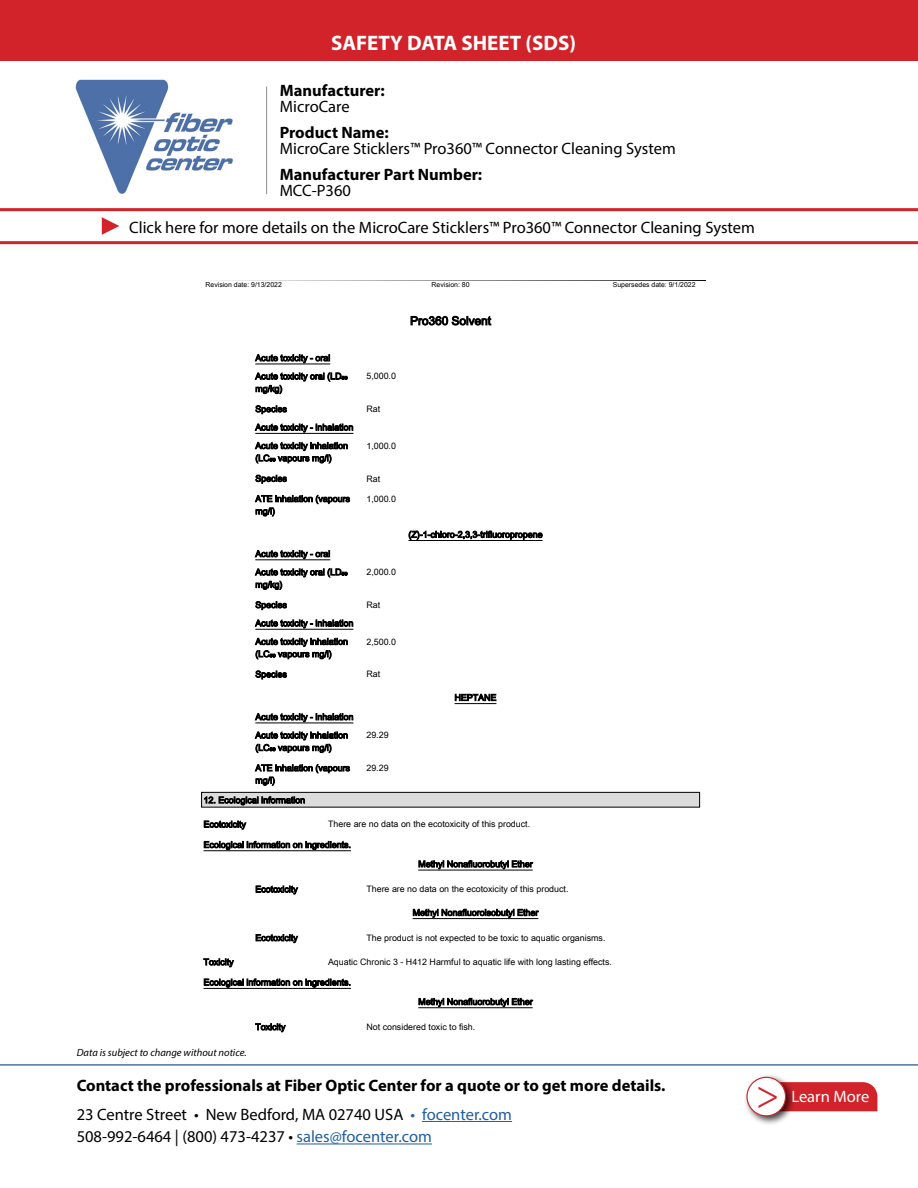
<style>
.page{position:relative;width:918px;height:1188px;background:#fff}
.page>*{position:absolute;margin:0;border:0;box-sizing:border-box;transform-origin:0 0}
.t1{font:42px "Minion Pro";color:#d2232a}
.t2{font:700 21px "Myriad Pro";color:#fff}
.t3{font:16.5px/22.5px "Myriad Pro";color:#000}
.t4{font:700 16.5px/16.5px "Myriad Pro";color:#000}
.t5{font:16.5px "Myriad Pro";color:#fff}
.t6{font:11.85px "Arial Unicode MS";color:#000}
.t7{font:italic 10.5px "Myriad Pro";color:#000}
.t8{font:8.85px/18.3px "Arial Unicode MS";color:#000}
.t9{font:6.9px "Arial Unicode MS";color:#000}
.s1{font-weight:400}
.s2{font-weight:700}
.s3{color:#215e9e}
</style>
<div class="page">
<hr style="left:422px;top:1121px;width:90px;height:1px;background:#215e9e">
<hr style="left:297px;top:1144px;width:135px;height:1px;background:#215e9e">
<hr style="left:0;top:1064px;width:918px;height:2px;background:#4f70a8">
<img style="left:75px;top:79px;width:158px;height:115px">
<hr style="left:266px;top:87px;width:1px;height:107px;background:#8a8c8e">
<div style="left:796px;top:1082px;width:81px;height:29px;background:#d2232a"></div>
<div style="left:743px;top:1074px;width:53px;height:52px;background:#000;opacity:.75"></div>
<div style="left:747px;top:1077px;width:39px;height:39px;background:#fff;border-radius:50%"></div>
<div style="left:746px;top:1077px;width:40px;height:39px;border:1px solid #d2232a;border-radius:50%"></div>
<hr style="left:0;top:241px;width:918px;height:3px;background:#d2232a">
<hr style="left:0;top:208px;width:918px;height:3px;background:#d2232a">
<svg style="left:102px;top:217px;width:17px;height:18px"></svg>
<div style="left:0;top:0;width:918px;height:60px;background:#d2232a"></div>
<hr style="left:255px;top:364px;width:75px;height:1px;background:#000">
<hr style="left:255px;top:433px;width:98px;height:1px;background:#000">
<hr style="left:408px;top:540px;width:135px;height:1px;background:#000">
<hr style="left:255px;top:560px;width:75px;height:1px;background:#000">
<hr style="left:255px;top:629px;width:98px;height:1px;background:#000">
<hr style="left:455px;top:703px;width:41px;height:1px;background:#000">
<hr style="left:255px;top:723px;width:98px;height:1px;background:#000">
<div style="left:202px;top:792px;width:498px;height:15px;background:#dcdcdc"></div>
<div style="left:201px;top:792px;width:499px;height:15px;border:1px solid #000"></div>
<hr style="left:204px;top:850px;width:147px;height:1px;background:#000">
<hr style="left:418px;top:870px;width:115px;height:1px;background:#000">
<hr style="left:413px;top:918px;width:125px;height:1px;background:#000">
<hr style="left:204px;top:988px;width:147px;height:1px;background:#000">
<hr style="left:418px;top:1007px;width:115px;height:1px;background:#000">
<p class="t2" style="left:331px;top:29px;width:246px">SAFETY DATA SHEET (SDS)</p>
<p class="t4" style="left:280px;top:81px;width:107px">Manufacturer:<br><span class="s1">MicroCare</span></p>
<p class="t3" style="left:280px;top:124px;width:398px;line-height:16.5px"><span class="s2">Product Name:<br></span>MicroCare Sticklers™ Pro360™ Connector Cleaning System</p>
<p class="t4" style="left:280px;top:165px;width:204px">Manufacturer Part Number:</p>
<p class="t3" style="left:280px;top:179px;width:73px">MCC-P360</p>
<p class="t3" style="left:129px;top:216px;width:627px">Click here for more details on the MicroCare Sticklers™ Pro360™ Connector Cleaning System</p>
<p class="t9" style="left:206px;top:280px;width:78px">Revision date: 9/13/2022</p>
<p class="t9" style="left:432px;top:280px;width:39px">Revision: 80</p>
<p class="t9" style="left:613px;top:280px;width:84px">Supersedes date: 9/1/2022</p>
<p class="t6" style="left:410px;top:312px;width:82px">Pro360 Solvent</p>
<p class="t8" style="left:255px;top:349px;width:94px">Acute toxicity - oral<br>Acute toxicity oral (LD₅₀</p>
<p class="t8" style="left:255px;top:379px;width:29px">mg/kg)</p>
<p class="t8" style="left:366px;top:367px;width:31px">5,000.0</p>
<p class="t8" style="left:255px;top:400px;width:33px">Species</p>
<p class="t8" style="left:366px;top:400px;width:15px">Rat</p>
<p class="t8" style="left:255px;top:418px;width:100px">Acute toxicity - inhalation<br>Acute toxicity inhalation</p>
<p class="t8" style="left:255px;top:449px;width:78px">(LC₅₀ vapours mg/l)</p>
<p class="t8" style="left:366px;top:436px;width:31px">1,000.0</p>
<p class="t8" style="left:255px;top:469px;width:33px">Species</p>
<p class="t8" style="left:366px;top:469px;width:15px">Rat</p>
<p class="t8" style="left:255px;top:492px;width:96px;line-height:12.5px">ATE inhalation (vapours mg/l)</p>
<p class="t8" style="left:366px;top:489px;width:31px">1,000.0</p>
<p class="t8" style="left:255px;top:544px;width:94px">Acute toxicity - oral<br>Acute toxicity oral (LD₅₀</p>
<p class="t8" style="left:255px;top:575px;width:29px">mg/kg)</p>
<p class="t8" style="left:366px;top:563px;width:31px">2,000.0</p>
<p class="t8" style="left:255px;top:595px;width:33px">Species</p>
<p class="t8" style="left:366px;top:595px;width:15px">Rat</p>
<p class="t8" style="left:255px;top:614px;width:100px">Acute toxicity - inhalation<br>Acute toxicity inhalation</p>
<p class="t8" style="left:255px;top:645px;width:78px">(LC₅₀ vapours mg/l)</p>
<p class="t8" style="left:366px;top:632px;width:31px">2,500.0</p>
<p class="t8" style="left:255px;top:665px;width:33px">Species</p>
<p class="t8" style="left:366px;top:665px;width:15px">Rat</p>
<p class="t8" style="left:255px;top:708px;width:100px">Acute toxicity - inhalation<br>Acute toxicity inhalation</p>
<p class="t8" style="left:255px;top:738px;width:78px">(LC₅₀ vapours mg/l)</p>
<p class="t8" style="left:366px;top:726px;width:24px">29.29</p>
<p class="t8" style="left:408px;top:525px;width:136px">(Z)-1-chloro-2,3,3-trifluoropropene</p>
<p class="t8" style="left:455px;top:688px;width:43px">HEPTANE</p>
<p class="t8" style="left:255px;top:762px;width:96px;line-height:12.5px">ATE inhalation (vapours mg/l)</p>
<p class="t8" style="left:366px;top:759px;width:24px">29.29</p>
<p class="t8" style="left:204px;top:791px;width:103px">12. Ecological information</p>
<p class="t8" style="left:204px;top:815px;width:44px">Ecotoxicity</p>
<p class="t8" style="left:328px;top:815px;width:204px">There are no data on the ecotoxicity of this product.</p>
<p class="t8" style="left:204px;top:835px;width:149px">Ecological information on ingredients.</p>
<p class="t8" style="left:418px;top:855px;width:116px">Methyl Nonafluorobutyl Ether</p>
<p class="t8" style="left:255px;top:880px;width:44px">Ecotoxicity</p>
<p class="t8" style="left:366px;top:880px;width:204px">There are no data on the ecotoxicity of this product.</p>
<p class="t8" style="left:413px;top:903px;width:127px">Methyl Nonafluoroisobutyl Ether</p>
<p class="t8" style="left:255px;top:928px;width:44px">Ecotoxicity</p>
<p class="t8" style="left:366px;top:928px;width:241px">The product is not expected to be toxic to aquatic organisms.</p>
<p class="t8" style="left:204px;top:953px;width:32px">Toxicity</p>
<p class="t8" style="left:328px;top:953px;width:285px">Aquatic Chronic 3 - H412 Harmful to aquatic life with long lasting effects.</p>
<p class="t8" style="left:204px;top:973px;width:149px">Ecological information on ingredients.</p>
<p class="t8" style="left:418px;top:992px;width:116px">Methyl Nonafluorobutyl Ether</p>
<p class="t8" style="left:255px;top:1018px;width:32px">Toxicity</p>
<p class="t8" style="left:366px;top:1018px;width:110px">Not considered toxic to fish.</p>
<p class="t7" style="left:77px;top:1046px;width:171px">Data is subject to change without notice.</p>
<p class="t4" style="left:77px;top:1076px;width:590px">Contact the professionals at Fiber Optic Center for a quote or to get more details.</p>
<p class="t3" style="left:77px;top:1103px;width:437px">23 Centre Street • New Bedford, MA 02740 USA <span class="s3">• focenter.com<br></span>508-992-6464 | (800) 473-4237 • <span class="s3">sales@focenter.com</span></p>
<p class="t1" style="left:756px;top:1066px;width:25px">&gt;</p>
<p class="t5" style="left:791px;top:1087px;width:79px">Learn More</p>
</div>
